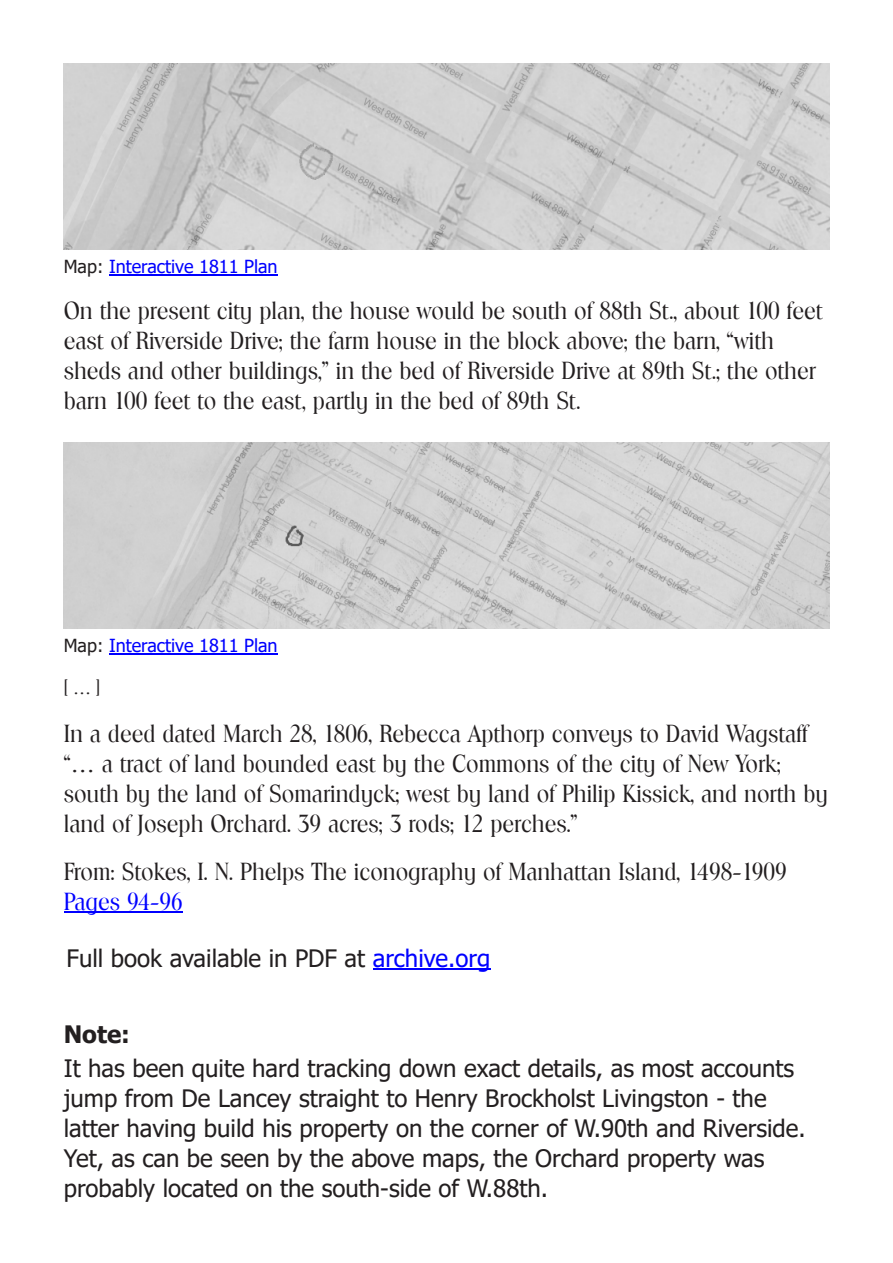
<style>
.page{position:relative;width:893px;height:1263px;background:#fff}
.page>*{position:absolute;margin:0;border:0;box-sizing:border-box;transform-origin:0 0}
.t1{font:24px/30px "Toledo";color:#231f20}
.t2{font:24px/30px "Tahoma";color:#231f20}
.t3{font:24px "Toledo";color:#00f}
.t4{font:700 24px "Tahoma";color:#231f20}
.t5{font:18px "Tahoma";color:#00f}
.t6{font:18px "Toledo";color:#231f20}
.s1{color:#231f20}
.s2{color:#00f}
</style>
<div class="page">
<img style="left:64px;top:64px;width:765px;height:186px">
<hr style="left:109px;top:275px;width:169px;height:1px;background:#00f">
<img style="left:64px;top:442px;width:765px;height:186px">
<hr style="left:109px;top:653px;width:169px;height:1px;background:#00f">
<hr style="left:64px;top:911px;width:119px;height:1px;background:#00f">
<hr style="left:373px;top:968px;width:117px;height:2px;background:#00f">
<p class="t5" style="left:64px;top:259px;width:215px"><span class="s1">Map:</span> Interactive 1811 Plan</p>
<p class="t1" style="left:64px;top:298px;width:760px">On the present city plan, the house would be south of 88th St., about 100 feet east of Riverside Drive; the farm house in the block above; the barn, “with sheds and other buildings,” in the bed of Riverside Drive at 89th St.; the other barn 100 feet to the east, partly in the bed of 89th St.</p>
<p class="t5" style="left:64px;top:638px;width:215px"><span class="s1">Map:</span> Interactive 1811 Plan</p>
<p class="t6" style="left:64px;top:680px;width:38px">[…]</p>
<p class="t1" style="left:64px;top:720px;width:765px">In a deed dated March 28, 1806, Rebecca Apthorp conveys to David Wagstaff “… a tract of land bounded east by the Commons of the city of New York; south by the land of Somarindyck; west by land of Philip Kissick, and north by land of Joseph Orchard. 39 acres; 3 rods; 12 perches.”</p>
<p class="t1" style="left:64px;top:858px;width:724px">From: Stokes, I. N. Phelps The iconography of Manhattan Island, 1498-1909</p>
<p class="t3" style="left:64px;top:892px;width:120px">Pages 94-96</p>
<p class="t2" style="left:66px;top:945px;width:425px">Full book available in PDF at <span class="s2">archive.org</span></p>
<p class="t4" style="left:64px;top:1025px;width:68px">Note:</p>
<p class="t2" style="left:64px;top:1055px;width:743px">It has been quite hard tracking down exact details, as most accounts jump from De Lancey straight to Henry Brockholst Livingston - the latter having build his property on the corner of W.90th and Riverside.<br>Yet, as can be seen by the above maps, the Orchard property was probably located on the south-side of W.88th.</p>
</div>
